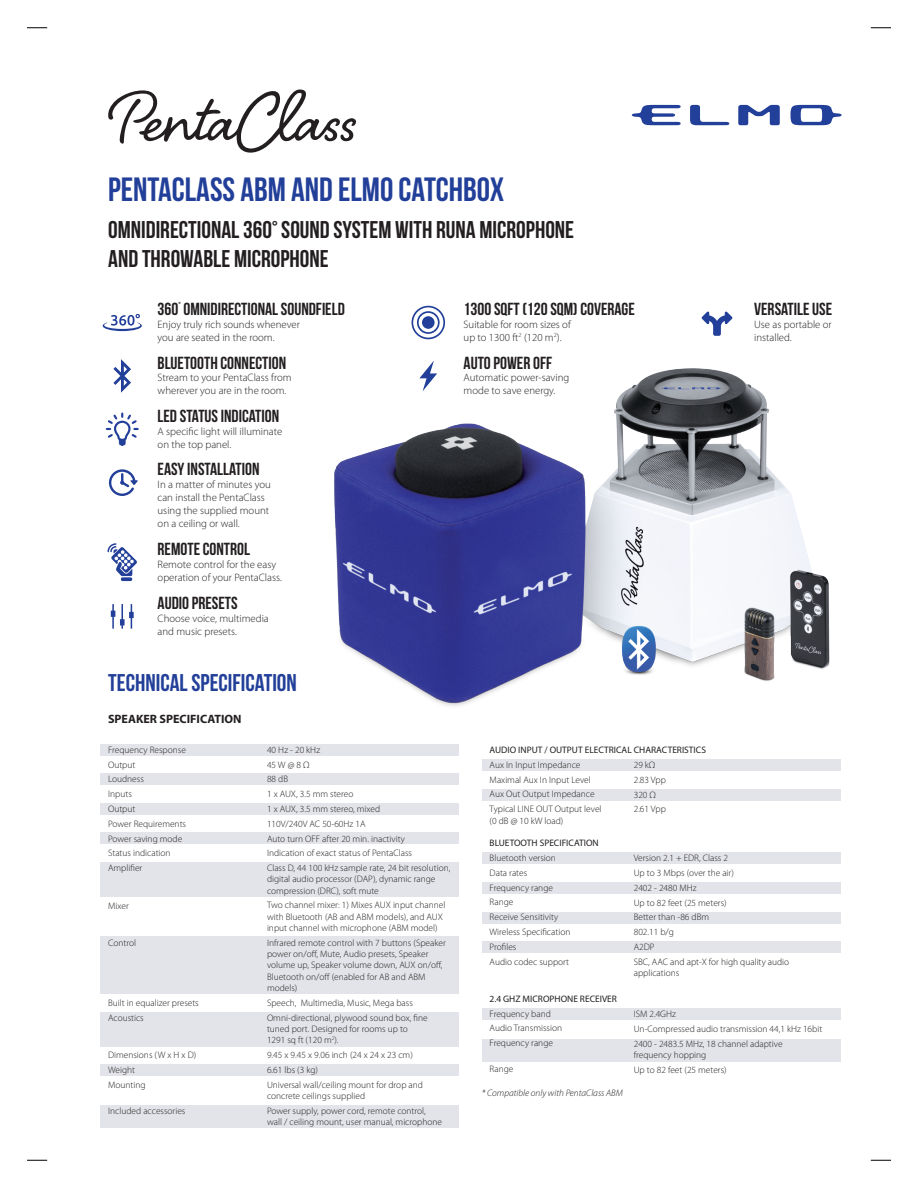
<style>
.page{position:relative;width:918px;height:1188px;background:#fff}
.page>*{position:absolute;margin:0;border:0;box-sizing:border-box;transform-origin:0 0}
.t1{font:33.6px "Bebas Neue";color:#223f99}
.t2{font:24.15px/29.1px "Bebas Neue";color:#231f20}
.t3{font:24.15px "Bebas Neue";color:#223f99}
.t4{font:17.55px "Bebas Neue";color:#231f20}
.t5{font:700 12.15px "Myriad Pro";color:#231f20}
.t6{font:300 10.8px/12.9px "Myriad Pro";color:#231f20}
.t7{font:300 9.45px/14.9px "Myriad Pro";color:#231f20}
.t8{font:9.45px "Myriad Pro";color:#231f20}
.t9{font:italic 300 9.45px "Myriad Pro";color:#231f20}
</style>
<div class="page">
<svg style="left:108px;top:89px;width:248px;height:64px"></svg>
<div style="left:101px;top:744px;width:358px;height:11px;background:#e2e4e9"></div>
<div style="left:101px;top:773px;width:358px;height:12px;background:#e2e4e9"></div>
<div style="left:101px;top:803px;width:358px;height:11px;background:#e2e4e9"></div>
<div style="left:101px;top:833px;width:358px;height:11px;background:#e2e4e9"></div>
<div style="left:101px;top:1065px;width:358px;height:11px;background:#e2e4e9"></div>
<div style="left:101px;top:1105px;width:358px;height:22px;background:#e2e4e9"></div>
<div style="left:101px;top:937px;width:358px;height:57px;background:#e2e4e9"></div>
<div style="left:101px;top:862px;width:358px;height:34px;background:#e2e4e9"></div>
<div style="left:101px;top:1012px;width:358px;height:35px;background:#e2e4e9"></div>
<div style="left:482px;top:759px;width:358px;height:11px;background:#e2e4e9"></div>
<div style="left:482px;top:789px;width:358px;height:11px;background:#e2e4e9"></div>
<div style="left:482px;top:853px;width:358px;height:11px;background:#e2e4e9"></div>
<div style="left:482px;top:882px;width:358px;height:12px;background:#e2e4e9"></div>
<div style="left:482px;top:912px;width:358px;height:11px;background:#e2e4e9"></div>
<div style="left:482px;top:941px;width:358px;height:11px;background:#e2e4e9"></div>
<div style="left:482px;top:1008px;width:358px;height:12px;background:#e2e4e9"></div>
<div style="left:482px;top:1039px;width:358px;height:23px;background:#e2e4e9"></div>
<svg style="left:109px;top:469px;width:29px;height:27px"></svg>
<svg style="left:111px;top:604px;width:23px;height:25px"></svg>
<svg style="left:103px;top:314px;width:39px;height:17px"></svg>
<svg style="left:113px;top:359px;width:18px;height:34px"></svg>
<svg style="left:106px;top:413px;width:33px;height:33px"></svg>
<svg style="left:108px;top:543px;width:29px;height:38px"></svg>
<svg style="left:428px;top:361px;width:6px;height:7px"></svg>
<svg style="left:412px;top:306px;width:33px;height:33px"></svg>
<div style="left:422px;top:316px;width:13px;height:13px;background:#223f99;border-radius:50%"></div>
<svg style="left:702px;top:311px;width:31px;height:25px"></svg>
<svg style="left:632px;top:105px;width:210px;height:20px"></svg>
<img style="left:334px;top:368px;width:496px;height:338px">
<svg style="left:27px;top:27px;width:20px;height:1px"></svg>
<svg style="left:871px;top:27px;width:20px;height:1px"></svg>
<svg style="left:27px;top:1160px;width:20px;height:1px"></svg>
<svg style="left:871px;top:1160px;width:20px;height:1px"></svg>
<h1 class="t1" style="left:108px;top:171px;width:398px">PENTACLASS ABM AND ELMO CATCHBOX</h1>
<h2 class="t2" style="left:108px;top:215px;width:468px">OMNIDIRECTIONAL 360° SOUND SYSTEM WITH RUNA MICROPHONE<br>AND THROWABLE MICROPHONE</h2>
<h3 class="t4" style="left:158px;top:299px;width:189px">360<sup>°</sup> OMNIDIRECTIONAL SOUNDFIELD</h3>
<p class="t6" style="left:158px;top:318px;width:144px">Enjoy truly rich sounds whenever you are seated in the room.</p>
<h3 class="t4" style="left:158px;top:353px;width:130px">BLUETOOTH CONNECTION</h3>
<p class="t6" style="left:158px;top:372px;width:136px">Stream to your PentaClass from wherever you are in the room.</p>
<h3 class="t4" style="left:158px;top:406px;width:123px">LED STATUS INDICATION</h3>
<p class="t6" style="left:158px;top:425px;width:126px">A specific light will illuminate on the top panel.</p>
<h3 class="t4" style="left:158px;top:460px;width:103px">EASY INSTALLATION</h3>
<p class="t6" style="left:158px;top:478px;width:115px">In a matter of minutes you can install the PentaClass using the supplied mount on a ceiling or wall.</p>
<h3 class="t4" style="left:158px;top:539px;width:94px">REMOTE CONTROL</h3>
<p class="t6" style="left:158px;top:558px;width:126px">Remote control for the easy operation of your PentaClass.</p>
<h3 class="t4" style="left:158px;top:593px;width:81px">AUDIO PRESETS</h3>
<p class="t6" style="left:158px;top:612px;width:113px">Choose voice, multimedia and music presets.</p>
<h3 class="t4" style="left:464px;top:299px;width:173px">1300 SQFT (120 SQM) COVERAGE</h3>
<p class="t6" style="left:464px;top:318px;width:109px">Suitable for room sizes of up to 1300 ft<sup>2</sup> (120 m<sup>2</sup>).</p>
<h3 class="t4" style="left:464px;top:353px;width:90px">AUTO POWER OFF</h3>
<p class="t6" style="left:464px;top:372px;width:107px">Automatic power-saving mode to save energy.</p>
<h3 class="t4" style="left:754px;top:299px;width:80px">VERSATILE USE</h3>
<p class="t6" style="left:754px;top:318px;width:79px">Use as portable or installed.</p>
<h2 class="t3" style="left:108px;top:670px;width:190px">TECHNICAL SPECIFICATION</h2>
<p class="t5" style="left:108px;top:711px;width:135px">SPEAKER SPECIFICATION</p>
<p class="t7" style="left:108px;top:742px;width:80px">Frequency Response<br>Output<br>Loudness<br>Inputs<br>Output<br>Power Requirements<br>Power saving mode<br>Status indication<br>Amplifier</p>
<p class="t7" style="left:108px;top:898px;width:22px">Mixer</p>
<p class="t7" style="left:108px;top:936px;width:29px">Control</p>
<p class="t7" style="left:267px;top:742px;width:185px">40 Hz - 20 kHz<br>45 W @ 8 Ω<br>88 dB<br>1 x AUX, 3.5 mm stereo<br>1 x AUX, 3.5 mm stereo, mixed<br>110V/240V AC 50-60Hz 1A<br>Auto turn OFF after 20 min. inactivity<br>Indication of exact status of PentaClass<br>Class D, 44 100 kHz sample rate, 24 bit resolution,</p>
<p class="t7" style="left:267px;top:874px;width:170px;line-height:11.2px">digital audio processor (DAP), dynamic range compression (DRC), soft mute</p>
<p class="t7" style="left:267px;top:900px;width:180px;line-height:11.2px">Two channel mixer: 1) Mixes AUX input channel with Bluetooth (AB and ABM models), and AUX input channel with microphone (ABM model)</p>
<p class="t7" style="left:267px;top:937px;width:180px;line-height:11.2px">Infrared remote control with 7 buttons (Speaker power on/off, Mute, Audio presets, Speaker volume up, Speaker volume down, AUX on/off, Bluetooth on/off (enabled for AB and ABM models)</p>
<p class="t7" style="left:267px;top:995px;width:162px">Speech, Multimedia, Music, Mega bass<br>Omni-directional, plywood sound box, fine</p>
<p class="t7" style="left:267px;top:1023px;width:142px;line-height:11.2px">tuned port. Designed for rooms up to<br>1291 sq ft (120 m<sup>2</sup>).</p>
<p class="t7" style="left:267px;top:1048px;width:158px">9.45 x 9.45 x 9.06 inch (24 x 24 x 23 cm)<br>6.61 lbs (3 kg)<br>Universal wall/ceiling mount for drop and</p>
<p class="t7" style="left:267px;top:1089px;width:160px">concrete ceilings supplied<br>Power supply, power cord, remote control,</p>
<p class="t7" style="left:267px;top:1115px;width:177px">wall / ceiling mount, user manual, microphone</p>
<p class="t7" style="left:108px;top:996px;width:92px">Built in equalizer presets<br>Acoustics</p>
<p class="t7" style="left:108px;top:1048px;width:90px">Dimensions (W x H x D)<br>Weight<br>Mounting</p>
<p class="t7" style="left:108px;top:1103px;width:79px">Included accessories</p>
<p class="t8" style="left:490px;top:744px;width:218px">AUDIO INPUT / OUTPUT ELECTRICAL CHARACTERISTICS</p>
<p class="t7" style="left:490px;top:757px;width:113px">Aux In Input Impedance<br>Maximal Aux In Input Level<br>Aux Out Output Impedance<br>Typical LINE OUT Output level</p>
<p class="t7" style="left:490px;top:813px;width:75px">(0 dB @ 10 kW load)</p>
<p class="t8" style="left:490px;top:837px;width:111px">BLUETOOTH SPECIFICATION</p>
<p class="t7" style="left:490px;top:851px;width:82px">Bluetooth version<br>Data rates<br>Frequency range<br>Range<br>Receive Sensitivity<br>Wireless Specification<br>Profiles<br>Audio codec support</p>
<p class="t8" style="left:490px;top:993px;width:129px">2.4 GHZ MICROPHONE RECEIVER</p>
<p class="t7" style="left:490px;top:1006px;width:74px">Frequency band<br>Audio Transmission<br>Frequency range</p>
<p class="t7" style="left:490px;top:1062px;width:25px">Range</p>
<p class="t7" style="left:634px;top:758px;width:34px">29 kΩ<br>2.83 Vpp<br>320 Ω<br>2.61 Vpp</p>
<p class="t7" style="left:634px;top:851px;width:157px">Version 2.1 + EDR, Class 2<br>Up to 3 Mbps (over the air)<br>2402 - 2480 MHz<br>Up to 82 feet (25 meters)<br>Better than -86 dBm<br>802.11 b/g<br>A2DP<br>SBC, AAC and apt-X for high quality audio</p>
<p class="t7" style="left:634px;top:966px;width:47px">applications</p>
<p class="t7" style="left:634px;top:1007px;width:190px">ISM 2.4GHz<br>Un-Compressed audio transmission 44,1 kHz 16bit<br>2400 - 2483.5 MHz, 18 channel adaptive</p>
<p class="t7" style="left:634px;top:1047px;width:94px">frequency hopping<br>Up to 82 feet (25 meters)</p>
<p class="t9" style="left:482px;top:1088px;width:143px">* Compatible only with PentaClass ABM</p>
</div>
